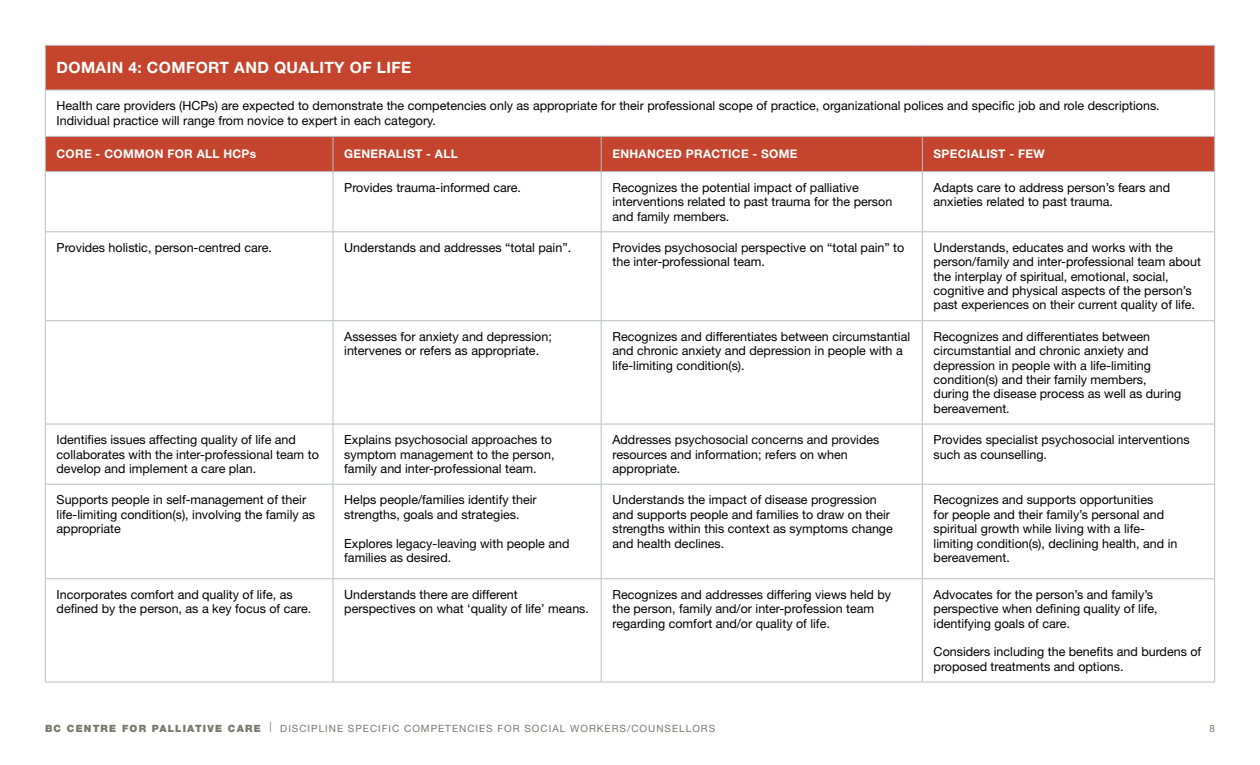
<style>
.page{position:relative;width:1260px;height:765px;background:#fff}
.page>*{position:absolute;margin:0;border:0;box-sizing:border-box;transform-origin:0 0}
.t1{font:700 15.62px "Helvetica Neue LT Std";letter-spacing:.025em;color:#fff}
.t2{font:12.5px/14.4px "Helvetica Neue LT Std";color:#000}
.t3{font:700 11.88px "Helvetica Neue LT Std";letter-spacing:.025em;color:#fff}
.t4{font:10px "Helvetica Neue LT Std";letter-spacing:.1em;color:#727b6c}
.s1{font-weight:900}
</style>
<div class="page">
<svg style="left:46px;top:46px;width:1168px;height:125px;fill:#c5442d"></svg>
<hr style="left:45px;top:45px;width:288px;height:1px;background:#bcbec0">
<hr style="left:45px;top:46px;width:1px;height:44px;background:#bcbec0">
<hr style="left:333px;top:45px;width:268px;height:1px;background:#bcbec0">
<hr style="left:601px;top:45px;width:321px;height:1px;background:#bcbec0">
<hr style="left:922px;top:45px;width:293px;height:1px;background:#bcbec0">
<hr style="left:1214px;top:46px;width:1px;height:44px;background:#bcbec0">
<hr style="left:45px;top:90px;width:288px;height:1px;background:#bcbec0">
<hr style="left:45px;top:90px;width:1px;height:46px;background:#bcbec0">
<hr style="left:333px;top:90px;width:268px;height:1px;background:#bcbec0">
<hr style="left:601px;top:90px;width:321px;height:1px;background:#bcbec0">
<hr style="left:922px;top:90px;width:293px;height:1px;background:#bcbec0">
<hr style="left:1214px;top:90px;width:1px;height:46px;background:#bcbec0">
<hr style="left:45px;top:136px;width:288px;height:1px;background:#bcbec0">
<hr style="left:45px;top:137px;width:1px;height:34px;background:#bcbec0">
<hr style="left:333px;top:136px;width:268px;height:1px;background:#bcbec0">
<hr style="left:333px;top:137px;width:1px;height:34px;background:#bcbec0">
<hr style="left:601px;top:136px;width:321px;height:1px;background:#bcbec0">
<hr style="left:601px;top:137px;width:1px;height:34px;background:#bcbec0">
<hr style="left:922px;top:136px;width:293px;height:1px;background:#bcbec0">
<hr style="left:922px;top:137px;width:1px;height:34px;background:#bcbec0">
<hr style="left:1214px;top:137px;width:1px;height:34px;background:#bcbec0">
<hr style="left:45px;top:171px;width:288px;height:1px;background:#bcbec0">
<hr style="left:45px;top:172px;width:1px;height:60px;background:#bcbec0">
<hr style="left:333px;top:171px;width:268px;height:1px;background:#bcbec0">
<hr style="left:333px;top:172px;width:1px;height:60px;background:#bcbec0">
<hr style="left:601px;top:171px;width:321px;height:1px;background:#bcbec0">
<hr style="left:601px;top:172px;width:1px;height:60px;background:#bcbec0">
<hr style="left:922px;top:171px;width:293px;height:1px;background:#bcbec0">
<hr style="left:922px;top:172px;width:1px;height:60px;background:#bcbec0">
<hr style="left:1214px;top:172px;width:1px;height:60px;background:#bcbec0">
<hr style="left:45px;top:232px;width:288px;height:1px;background:#bcbec0">
<hr style="left:45px;top:232px;width:1px;height:88px;background:#bcbec0">
<hr style="left:333px;top:232px;width:268px;height:1px;background:#bcbec0">
<hr style="left:333px;top:232px;width:1px;height:88px;background:#bcbec0">
<hr style="left:601px;top:232px;width:321px;height:1px;background:#bcbec0">
<hr style="left:601px;top:232px;width:1px;height:88px;background:#bcbec0">
<hr style="left:922px;top:232px;width:293px;height:1px;background:#bcbec0">
<hr style="left:922px;top:232px;width:1px;height:88px;background:#bcbec0">
<hr style="left:1214px;top:232px;width:1px;height:88px;background:#bcbec0">
<hr style="left:45px;top:320px;width:288px;height:1px;background:#bcbec0">
<hr style="left:45px;top:321px;width:1px;height:103px;background:#bcbec0">
<hr style="left:333px;top:320px;width:268px;height:1px;background:#bcbec0">
<hr style="left:333px;top:321px;width:1px;height:103px;background:#bcbec0">
<hr style="left:601px;top:320px;width:321px;height:1px;background:#bcbec0">
<hr style="left:601px;top:321px;width:1px;height:103px;background:#bcbec0">
<hr style="left:922px;top:320px;width:293px;height:1px;background:#bcbec0">
<hr style="left:922px;top:321px;width:1px;height:103px;background:#bcbec0">
<hr style="left:1214px;top:321px;width:1px;height:103px;background:#bcbec0">
<hr style="left:45px;top:424px;width:288px;height:1px;background:#bcbec0">
<hr style="left:45px;top:424px;width:1px;height:60px;background:#bcbec0">
<hr style="left:333px;top:424px;width:268px;height:1px;background:#bcbec0">
<hr style="left:333px;top:424px;width:1px;height:60px;background:#bcbec0">
<hr style="left:601px;top:424px;width:321px;height:1px;background:#bcbec0">
<hr style="left:601px;top:424px;width:1px;height:60px;background:#bcbec0">
<hr style="left:922px;top:424px;width:293px;height:1px;background:#bcbec0">
<hr style="left:922px;top:424px;width:1px;height:60px;background:#bcbec0">
<hr style="left:1214px;top:424px;width:1px;height:60px;background:#bcbec0">
<hr style="left:45px;top:484px;width:288px;height:1px;background:#bcbec0">
<hr style="left:45px;top:485px;width:1px;height:93px;background:#bcbec0">
<hr style="left:333px;top:484px;width:268px;height:1px;background:#bcbec0">
<hr style="left:333px;top:485px;width:1px;height:93px;background:#bcbec0">
<hr style="left:601px;top:484px;width:321px;height:1px;background:#bcbec0">
<hr style="left:601px;top:485px;width:1px;height:93px;background:#bcbec0">
<hr style="left:922px;top:484px;width:293px;height:1px;background:#bcbec0">
<hr style="left:922px;top:485px;width:1px;height:93px;background:#bcbec0">
<hr style="left:1214px;top:485px;width:1px;height:93px;background:#bcbec0">
<hr style="left:45px;top:578px;width:288px;height:1px;background:#bcbec0">
<hr style="left:45px;top:579px;width:1px;height:103px;background:#bcbec0">
<hr style="left:333px;top:578px;width:268px;height:1px;background:#bcbec0">
<hr style="left:333px;top:579px;width:1px;height:103px;background:#bcbec0">
<hr style="left:601px;top:578px;width:321px;height:1px;background:#bcbec0">
<hr style="left:601px;top:579px;width:1px;height:103px;background:#bcbec0">
<hr style="left:922px;top:578px;width:293px;height:1px;background:#bcbec0">
<hr style="left:922px;top:579px;width:1px;height:103px;background:#bcbec0">
<hr style="left:1214px;top:579px;width:1px;height:103px;background:#bcbec0">
<hr style="left:45px;top:682px;width:288px;height:1px;background:#bcbec0">
<hr style="left:333px;top:682px;width:268px;height:1px;background:#bcbec0">
<hr style="left:601px;top:682px;width:321px;height:1px;background:#bcbec0">
<hr style="left:922px;top:682px;width:293px;height:1px;background:#bcbec0">
<p class="t1" style="left:57px;top:58px;width:356px">DOMAIN 4: COMFORT AND QUALITY OF LIFE</p>
<p class="t2" style="left:57px;top:98px;width:1105px;line-height:15px">Health care providers (HCPs) are expected to demonstrate the competencies only as appropriate for their professional scope of practice, organizational polices and specific job and role descriptions.<br>Individual practice will range from novice to expert in each category.</p>
<p class="t3" style="left:57px;top:147px;width:201px">CORE - COMMON FOR ALL HCPs</p>
<p class="t3" style="left:344px;top:147px;width:115px">GENERALIST - ALL</p>
<p class="t3" style="left:612px;top:147px;width:187px">ENHANCED PRACTICE - SOME</p>
<p class="t3" style="left:934px;top:147px;width:113px">SPECIALIST - FEW</p>
<p class="t2" style="left:344px;top:180px;width:178px">Provides trauma-informed care.</p>
<p class="t2" style="left:612px;top:180px;width:281px">Recognizes the potential impact of palliative interventions related to past trauma for the person and family members.</p>
<p class="t2" style="left:934px;top:180px;width:238px">Adapts care to address person’s fears and anxieties related to past trauma.</p>
<p class="t2" style="left:57px;top:240px;width:217px">Provides holistic, person-centred care.</p>
<p class="t2" style="left:344px;top:240px;width:228px">Understands and addresses “total pain”.</p>
<p class="t2" style="left:612px;top:240px;width:293px">Provides psychosocial perspective on “total pain” to the inter-professional team.</p>
<p class="t2" style="left:934px;top:240px;width:269px">Understands, educates and works with the person/family and inter-professional team about the interplay of spiritual, emotional, social, cognitive and physical aspects of the person’s past experiences on their current quality of life.</p>
<p class="t2" style="left:344px;top:329px;width:209px">Assesses for anxiety and depression; intervenes or refers as appropriate.</p>
<p class="t2" style="left:612px;top:329px;width:299px">Recognizes and differentiates between circumstantial and chronic anxiety and depression in people with a life-limiting condition(s).</p>
<p class="t2" style="left:934px;top:329px;width:249px">Recognizes and differentiates between circumstantial and chronic anxiety and depression in people with a life-limiting condition(s) and their family members, during the disease process as well as during bereavement.</p>
<p class="t2" style="left:57px;top:432px;width:264px">Identifies issues affecting quality of life and collaborates with the inter-professional team to develop and implement a care plan.</p>
<p class="t2" style="left:344px;top:432px;width:212px">Explains psychosocial approaches to symptom management to the person, family and inter-professional team.</p>
<p class="t2" style="left:612px;top:432px;width:268px">Addresses psychosocial concerns and provides resources and information; refers on when appropriate.</p>
<p class="t2" style="left:934px;top:432px;width:258px">Provides specialist psychosocial interventions such as counselling.</p>
<p class="t2" style="left:57px;top:493px;width:260px">Supports people in self-management of their life-limiting condition(s), involving the family as appropriate</p>
<p class="t2" style="left:344px;top:493px;width:194px">Helps people/families identify their strengths, goals and strategies.</p>
<p class="t2" style="left:344px;top:536px;width:227px">Explores legacy-leaving with people and families as desired.</p>
<p class="t2" style="left:612px;top:493px;width:282px">Understands the impact of disease progression and supports people and families to draw on their strengths within this context as symptoms change and health declines.</p>
<p class="t2" style="left:934px;top:493px;width:245px">Recognizes and supports opportunities<br>for people and their family’s personal and spiritual growth while living with a life&shy;limiting condition(s), declining health, and in bereavement.</p>
<p class="t2" style="left:57px;top:587px;width:256px">Incorporates comfort and quality of life, as defined by the person, as a key focus of care.</p>
<p class="t2" style="left:344px;top:587px;width:246px">Understands there are different perspectives on what ‘quality of life’ means.</p>
<p class="t2" style="left:612px;top:587px;width:280px">Recognizes and addresses differing views held by the person, family and/or inter-profession team regarding comfort and/or quality of life.</p>
<p class="t2" style="left:934px;top:587px;width:226px">Advocates for the person’s and family’s perspective when defining quality of life, identifying goals of care.</p>
<p class="t2" style="left:934px;top:645px;width:269px">Considers including the benefits and burdens of proposed treatments and options.</p>
<p class="t4" style="left:45px;top:722px;width:672px"><span class="s1">BC CENTRE FOR PALLIATIVE CARE</span> | DISCIPLINE SPECIFIC COMPETENCIES FOR SOCIAL WORKERS/COUNSELLORS</p>
<p class="t4" style="left:1209px;top:722px;width:7px">8</p>
</div>
